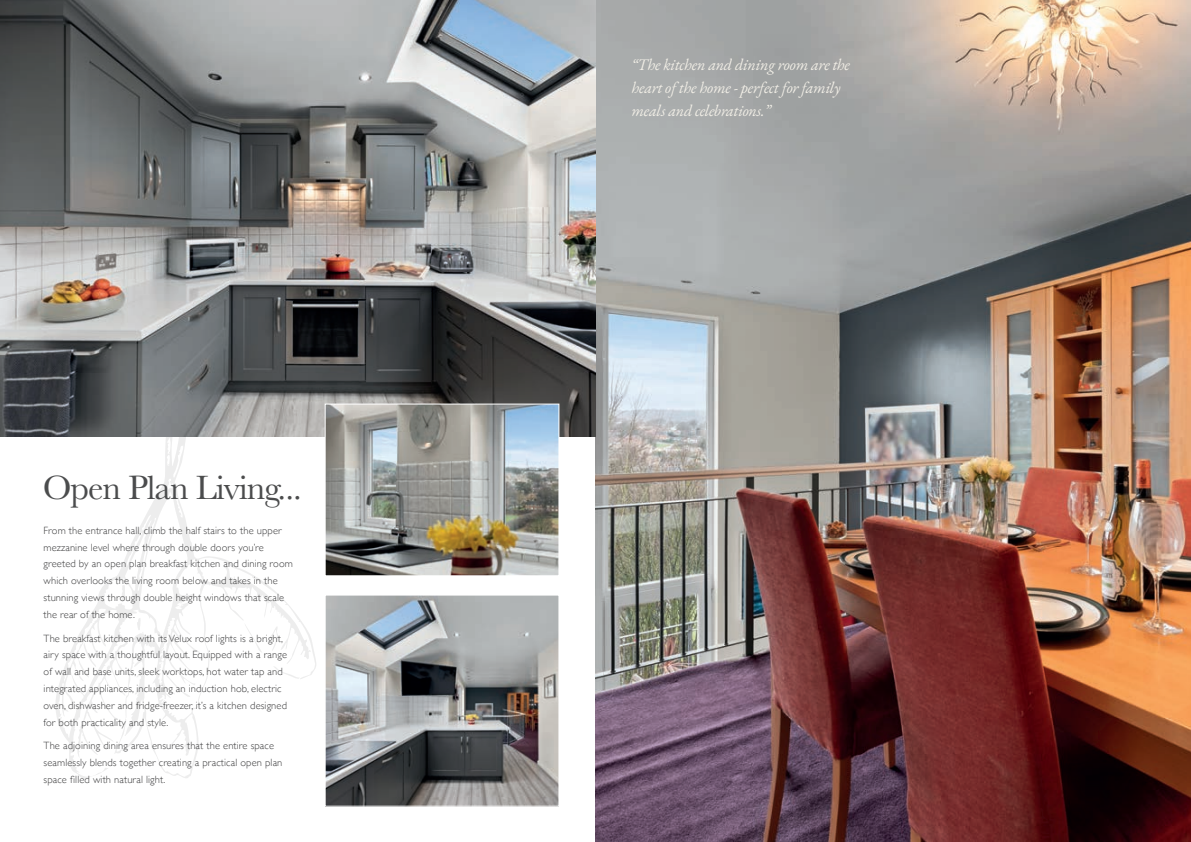
<style>
.page{position:relative;width:1191px;height:842px;background:#fff}
.page>*{position:absolute;margin:0;border:0;box-sizing:border-box;transform-origin:0 0}
.t1{font:35px "Baskerville";letter-spacing:-.025em;color:#4b4c4d}
.t2{font:italic 16px/23px "EB Garamond";letter-spacing:-.01em;color:#f2efe7}
.t3{font:300 10.5px/16.8px "Gill Sans";letter-spacing:.01em;color:#3e3e3f}
</style>
<div class="page">
<svg style="left:53px;top:436px;width:264px;height:343px"></svg>
<svg style="left:197px;top:565px;width:7px;height:17px"></svg>
<svg style="left:244px;top:623px;width:34px;height:30px"></svg>
<svg style="left:273px;top:666px;width:26px;height:14px"></svg>
<svg style="left:137px;top:618px;width:4px;height:12px"></svg>
<svg style="left:76px;top:642px;width:53px;height:116px"></svg>
<svg style="left:122px;top:585px;width:3px;height:16px"></svg>
<img style="left:595px;top:0;width:596px;height:842px">
<img style="left:0;top:0;width:595px;height:436px">
<img style="left:327px;top:406px;width:230px;height:168px">
<div style="left:325px;top:404px;width:234px;height:172px;border:1px solid #fff"></div>
<img style="left:327px;top:597px;width:230px;height:208px">
<div style="left:325px;top:595px;width:234px;height:212px;border:1px solid #fff"></div>
<h1 class="t1" style="left:43px;top:466px;width:261px">Open Plan Living...</h1>
<p class="t3" style="left:44px;top:521px;width:251px">From the entrance hall, climb the half stairs to the upper mezzanine level where through double doors you’re greeted by an open plan breakfast kitchen and dining room which overlooks the living room below and takes in the stunning views through double height windows that scale the rear of the home.</p>
<p class="t3" style="left:44px;top:629px;width:245px">The breakfast kitchen with its Velux roof lights is a bright, airy space with a thoughtful layout. Equipped with a range of wall and base units, sleek worktops, hot water tap and integrated appliances, including an induction hob, electric oven, dishwasher and fridge-freezer, it’s a kitchen designed for both practicality and style.</p>
<p class="t3" style="left:44px;top:737px;width:240px">The adjoining dining area ensures that the entire space seamlessly blends together creating a practical open plan space filled with natural light.</p>
<h2 class="t2" style="left:631px;top:53px;width:220px">“The kitchen and dining room are the heart of the home - perfect for family meals and celebrations.”</h2>
</div>
